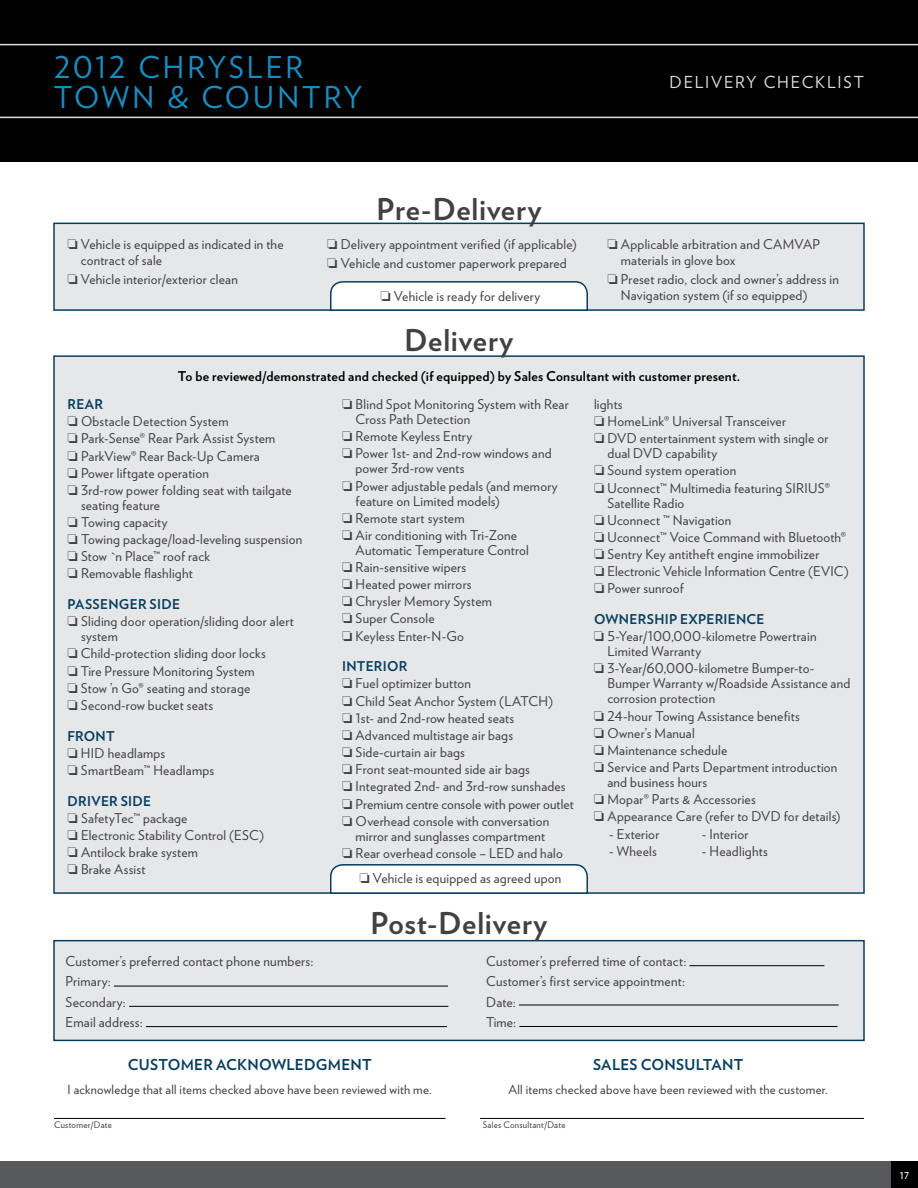
<style>
.page{position:relative;width:918px;height:1188px;background:#fff}
.page>*{position:absolute;margin:0;border:0;box-sizing:border-box;transform-origin:0 0}
.t1{font:700 30px "Verlag";letter-spacing:.04em;color:#414042}
.t2{font:30px/30px "Verlag";letter-spacing:.08em;color:#1a8dc0}
.t3{font:16.5px "Verlag";letter-spacing:.105em;color:#dcddde}
.t4{font:700 15px "Verlag";letter-spacing:.015em;color:#073e5f}
.t5{font:13.65px/20.2px "Verlag";letter-spacing:.015em;color:#414042}
.t6{font:13.5px/17.1px "Verlag";letter-spacing:.015em;color:#414042}
.t7{font:700 13.5px/27.9px "Verlag";letter-spacing:.015em;color:#000;text-align:center}
.t8{font:700 13.5px "Verlag";color:#073e5f}
.t9{font:12.75px "Verlag";letter-spacing:.015em;color:#414042}
.t10{font:12px "Verlag";color:#fff}
.t11{font:9px "Verlag";letter-spacing:.03em;color:#414042}
.s1{color:#414042}
.s2{font-weight:400;color:#414042}
.s3{font-weight:700;color:#073e5f}
</style>
<div class="page">
<div style="left:53px;top:940px;width:812px;height:101px;background:#e6e7e8;border:2px solid #073e5f"></div>
<hr style="left:114px;top:986px;width:334px;height:1px;background:#000">
<hr style="left:129px;top:1006px;width:319px;height:1px;background:#000">
<hr style="left:146px;top:1026px;width:301px;height:1px;background:#000">
<hr style="left:689px;top:965px;width:135px;height:1px;background:#000">
<hr style="left:519px;top:1005px;width:320px;height:1px;background:#000">
<hr style="left:519px;top:1026px;width:318px;height:1px;background:#000">
<div style="left:53px;top:223px;width:812px;height:88px;background:#e6e7e8;border:2px solid #073e5f"></div>
<svg style="left:329px;top:281px;width:260px;height:30px;background:#e2e8ec"></svg>
<hr style="left:54px;top:1118px;width:392px;height:1px;background:#000">
<hr style="left:480px;top:1118px;width:384px;height:1px;background:#000">
<div style="left:53px;top:355px;width:812px;height:539px;background:#e6e7e8;border:2px solid #073e5f"></div>
<svg style="left:329px;top:864px;width:260px;height:30px;background:#e2e8ec"></svg>
<div style="left:0;top:0;width:918px;height:162px;background:#000"></div>
<div style="left:0;top:1161px;width:918px;height:27px;background:#58595b"></div>
<div style="left:891px;top:1161px;width:27px;height:27px;background:#000"></div>
<svg style="left:0;top:44px;width:918px;height:74px"></svg>
<h1 class="t2" style="left:54px;top:51px;width:242px">2012 Chrysler<br>Town</h1>
<h1 class="t2" style="left:167px;top:81px;width:109px">&amp; Countr</h1>
<h1 class="t2" style="left:344px;top:81px;width:21px">y</h1>
<h1 class="t1" style="left:376px;top:185px;width:167px">Pre-Delivery</h1>
<p class="t3" style="left:670px;top:69px;width:35px">Deliv</p>
<p class="t3" style="left:724px;top:69px;width:89px">ery Checklist</p>
<p class="t6" style="left:81px;top:235px;width:204px;line-height:16.2px;text-indent:-14px">❏ Vehicle is equipped as indicated in the contract of sale</p>
<p class="t6" style="left:67px;top:270px;width:172px">❏ Vehicle interior/exterior clean</p>
<p class="t6" style="left:327px;top:234px;width:251px;line-height:18.9px">❏ Delivery appointment verified (if applicable) ❏ Vehicle and customer paperwork prepared</p>
<p class="t6" style="left:621px;top:235px;width:201px;line-height:16.2px;text-indent:-14px">❏ Applicable arbitration and CAMVAP materials in glove box</p>
<p class="t6" style="left:621px;top:270px;width:220px;line-height:16.2px;text-indent:-14px">❏ Preset radio, clock and owner’s address in<br>Navigation system (if so equipped)</p>
<p class="t6" style="left:381px;top:287px;width:161px">❏ Vehicle is ready for delivery</p>
<h1 class="t1" style="left:405px;top:317px;width:110px">Delivery</h1>
<p class="t7" style="left:178px;top:362px;width:564px">To be reviewed/demonstrated and checked (if equipped) by Sales Consultant with customer present. <span class="s1">❏</span> <span class="s2">Blind Spot Monitoring System with Rear</span></p>
<p class="t6" style="left:342px;top:410px;width:211px;text-indent:14px">Cross Path Detection<br>❏ Remote Keyless Entry<br>❏ Power 1st- and 2nd-row windows and</p>
<p class="t6" style="left:342px;top:459px;width:217px;text-indent:14px">power 3rd-row vents<br>❏ Power adjustable pedals (and memory</p>
<p class="t6" style="left:342px;top:491px;width:176px;text-indent:14px">feature on Limited models)<br>❏ Remote start system<br>❏ Air conditioning with Tri-Zone</p>
<p class="t6" style="left:342px;top:541px;width:188px;text-indent:14px">Automatic Temperature Control ❏ Rain-sensitive wipers<br>❏ H eated power mirrors<br>❏ Chrysler Memory System<br>❏ Super Console<br>❏ Keyless Enter-N-Go</p>
<p class="t6" style="left:342px;top:657px;width:233px"><span class="s3">INTERIO R<br></span>❏ Fuel optimizer button<br>❏ Child Seat Anchor System (LATCH)<br>❏ 1st- and 2nd-row heated seats<br>❏ Advanced multistage air bags<br>❏ Side-curtain air bags<br>❏ Front seat-mounted side air bags<br>❏ Integrated 2nd- and 3rd-row sunshades ❏ Premium centre console with power outlet ❏ Overhead console with conversation</p>
<p class="t6" style="left:342px;top:827px;width:222px;text-align:center">mirror and sunglasses compartment<br>❏ Rear overhead console – LED and halo</p>
<p class="t6" style="left:68px;top:395px;width:226px"><span class="s3">REAR<br></span>❏ Obstacle Detection System<br>❏ Park-Sense® Rear Park Assist System<br>❏ ParkView® Rear Back-Up Camera<br>❏ Power liftgate operation<br>❏ 3rd-row power folding seat with tailgate</p>
<p class="t6" style="left:68px;top:496px;width:236px;text-indent:14px">seating feature<br>❏ Towing capacity<br>❏ Towing package/load-leveling suspension ❏ Stow `n Place™ roof rack<br>❏ Removable flashlight</p>
<p class="t8" style="left:68px;top:594px;width:18px">PASSENGE</p>
<p class="t6" style="left:594px;top:395px;width:236px">lights<br>❏ H omeLink® Universal Transceiver<br>❏ DVD entertainment system with single or</p>
<p class="t6" style="left:594px;top:444px;width:237px;text-indent:14px">dual DVD capability<br>❏ Sound system operation<br>❏ Uconnect™ Multimedia featuring SIRIUS®</p>
<p class="t6" style="left:594px;top:494px;width:256px;text-indent:14px">Satellite Radio<br>❏ Uconnect ™ Navigation<br>❏ Uconnect™ Voice Command with Bluetooth® ❏ Sentry Key antitheft engine immobilizer<br>❏ Electronic Vehicle Information Centre (EVIC) ❏ Power sunroof</p>
<p class="t6" style="left:594px;top:610px;width:224px"><span class="s3">OWNE RSHIP EXPERIENCE<br></span>❏ 5-Year/100,000-kilometre Powertrain</p>
<p class="t6" style="left:594px;top:642px;width:222px;text-indent:14px">Limited Warranty<br>❏ 3-Year/60,000-kilometre Bumper-to-</p>
<p class="t6" style="left:607px;top:675px;width:244px;line-height:15px">Bumper Warranty w/Roadside Assistance and corrosion protection</p>
<p class="t6" style="left:594px;top:706px;width:245px">❏ 24-hour Towing Assistance benefits<br>❏ Owner’s Manual<br>❏ Maintenance schedule<br>❏ Service and Parts Department introduction</p>
<p class="t6" style="left:594px;top:773px;width:248px;text-indent:14px">and business hours<br>❏ Mopar® Parts &amp; Accessories<br>❏ Appearance Care (refer to DVD for details)</p>
<p class="t6" style="left:609px;top:824px;width:52px">- Exterior</p>
<p class="t6" style="left:702px;top:824px;width:48px">- Interior</p>
<p class="t6" style="left:609px;top:842px;width:49px">- Wheels</p>
<p class="t6" style="left:702px;top:842px;width:67px">- H eadlights</p>
<p class="t6" style="left:67px;top:595px;width:228px;text-indent:71px"><span class="s3">R SIDE<br></span>❏ Sliding door operation/sliding door alert</p>
<p class="t6" style="left:67px;top:627px;width:200px;text-indent:14px">system<br>❏ Child-protection sliding door locks ❏ Tire Pressure Monitoring System ❏ Stow ’n Go® seating and storage<br>❏ Second-row bucket seats</p>
<p class="t6" style="left:67px;top:726px;width:148px"><span class="s3">FRONT<br></span>❏ H ID headlamps<br>❏ SmartBeam™ H eadlamps</p>
<p class="t6" style="left:67px;top:791px;width:198px"><span class="s3">DRIVER SIDE<br></span>❏ SafetyTec™ package<br>❏ Electronic Stability Control (ESC) ❏ Antilock brake system<br>❏ Brake Assist</p>
<p class="t6" style="left:360px;top:869px;width:203px">❏ Vehicle is equipped as agreed upon</p>
<h1 class="t1" style="left:370px;top:900px;width:179px">Post-Delivery</h1>
<p class="t5" style="left:66px;top:950px;width:249px">Customer’s preferred contact phone numbers:<br>Primary:<br>Secondary:<br>Email address:</p>
<p class="t6" style="left:486px;top:950px;width:202px;line-height:20.2px">Customer’s preferred time of contact:<br>Customer’s first service appointment:<br>Date:<br>Time:</p>
<p class="t4" style="left:128px;top:1053px;width:100px">Customer Ack</p>
<p class="t4" style="left:247px;top:1053px;width:121px">nowledgment</p>
<p class="t9" style="left:68px;top:1080px;width:366px">I acknowledge that all items checked above have been reviewed with me.</p>
<p class="t4" style="left:593px;top:1053px;width:147px">Sales Consultant</p>
<p class="t9" style="left:508px;top:1080px;width:321px">All items checked above have been reviewed with the customer.</p>
<p class="t11" style="left:54px;top:1118px;width:59px">Customer/Date</p>
<p class="t11" style="left:483px;top:1118px;width:84px">Sales Consultant/Date</p>
<p class="t10" style="left:900px;top:1166px;width:11px">17</p>
</div>
